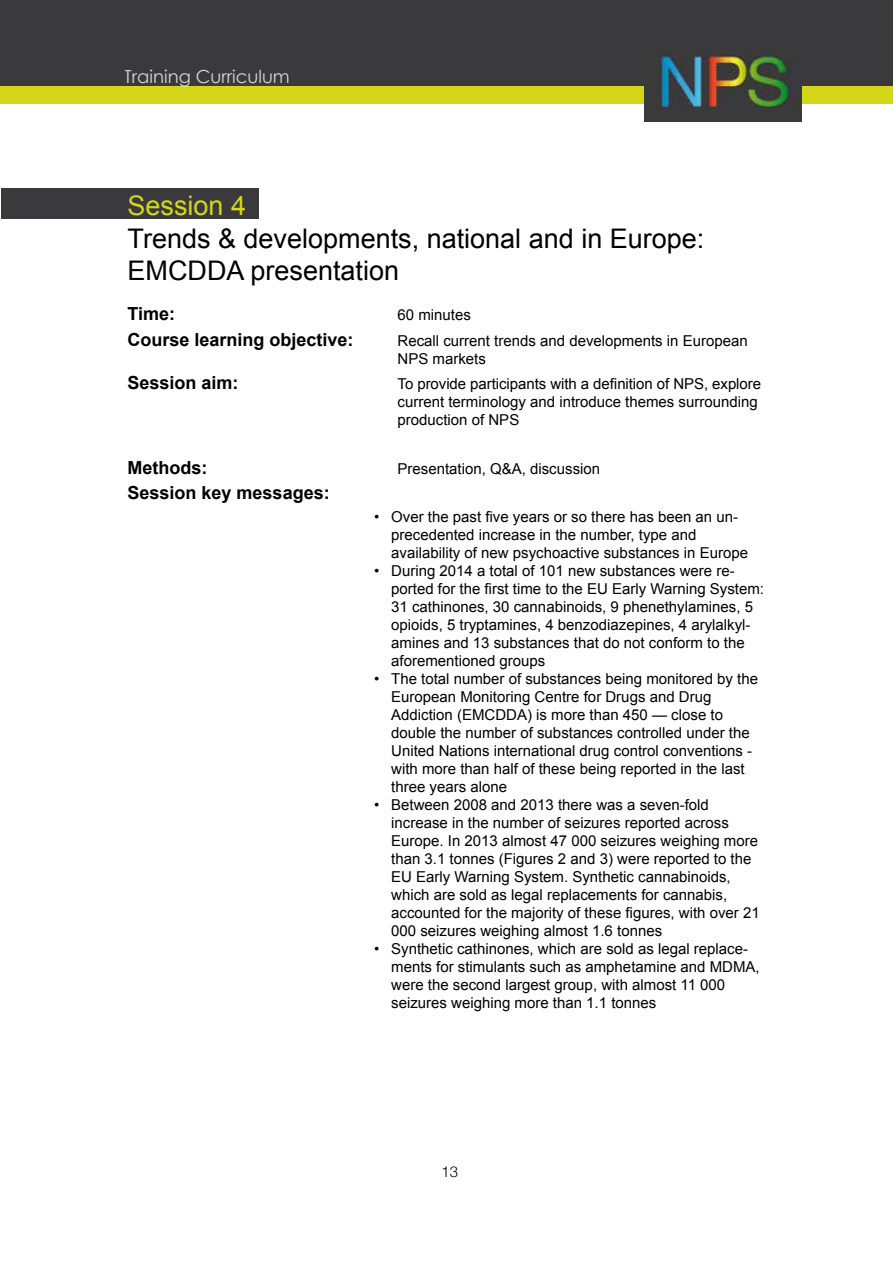
<style>
.page{position:relative;width:893px;height:1263px;background:#fff}
.page>*{position:absolute;margin:0;border:0;box-sizing:border-box;transform-origin:0 0}
.t1{font:27px/32.4px "Arial";color:#000}
.t2{font:27px "Arial";color:#d4d717}
.t3{font:700 18px "Arial";color:#000}
.t4{font:18px "Century Gothic";color:#fff}
.t5{font:15px/18px "Arial";color:#000}
.t6{font:300 15px "Helvetica Neue";color:#000}
</style>
<div class="page">
<div style="left:0;top:0;width:893px;height:95px;background:#3a393b"></div>
<div style="left:0;top:86px;width:893px;height:18px;background:#d4d717"></div>
<div style="left:644px;top:42px;width:157px;height:79px;background:#3a393b"></div>
<img style="left:660px;top:54px;width:132px;height:53px">
<div style="left:1px;top:188px;width:258px;height:30px;background:#3a393b"></div>
<p class="t4" style="left:125px;top:66px;width:167px">Training Curriculum</p>
<h1 class="t2" style="left:128px;top:188px;width:120px">Session 4</h1>
<h1 class="t1" style="left:128px;top:222px;width:578px">Trends &amp; developments, national and in Europe:<br>EMCDDA presentation</h1>
<p class="t3" style="left:128px;top:301px;width:49px">Time:</p>
<p class="t5" style="left:398px;top:306px;width:75px">60 minutes</p>
<p class="t3" style="left:128px;top:327px;width:228px">Course learning objective:</p>
<p class="t5" style="left:398px;top:331px;width:352px">Recall current trends and developments in European<br>NPS markets</p>
<p class="t3" style="left:128px;top:371px;width:113px">Session aim:</p>
<p class="t5" style="left:398px;top:375px;width:365px">To provide participants with a definition of NPS, explore current terminology and introduce themes surrounding production of NPS</p>
<p class="t3" style="left:128px;top:455px;width:81px">Methods:</p>
<p class="t5" style="left:398px;top:459px;width:204px">Presentation, Q&amp;A, discussion</p>
<p class="t3" style="left:128px;top:481px;width:204px">Session key messages:</p>
<p class="t5" style="left:391px;top:507px;width:358px;text-indent:-17px">• Over the past five years or so there has been an un&shy;precedented increase in the number, type and availability of new psychoactive substances in Europe</p>
<p class="t5" style="left:391px;top:561px;width:374px;text-indent:-17px">• During 2014 a total of 101 new substances were re&shy;ported for the first time to the EU Early Warning System:<br>31 cathinones, 30 cannabinoids, 9 phenethylamines, 5 opioids, 5 tryptamines, 4 benzodiazepines, 4 arylalkyl&shy;amines and 13 substances that do not conform to the aforementioned groups</p>
<p class="t5" style="left:391px;top:669px;width:368px;text-indent:-17px">• The total number of substances being monitored by the European Monitoring Centre for Drugs and Drug Addiction (EMCDDA) is more than 450 — close to double the number of substances controlled under the United Nations international drug control conventions - with more than half of these being reported in the last three years alone</p>
<p class="t5" style="left:391px;top:795px;width:370px;text-indent:-17px">• Between 2008 and 2013 there was a seven-fold increase in the number of seizures reported across Europe. In 2013 almost 47 000 seizures weighing more than 3.1 tonnes (Figures 2 and 3) were reported to the EU Early Warning System. Synthetic cannabinoids, which are sold as legal replacements for cannabis, accounted for the majority of these figures, with over 21<br>000 seizures weighing almost 1.6 tonnes</p>
<p class="t5" style="left:391px;top:939px;width:370px;text-indent:-17px">• Synthetic cathinones, which are sold as legal replace&shy;ments for stimulants such as amphetamine and MDMA, were the second largest group, with almost 11 000 seizures weighing more than 1.1 tonnes</p>
<p class="t6" style="left:441px;top:1159px;width:18px">13</p>
</div>
